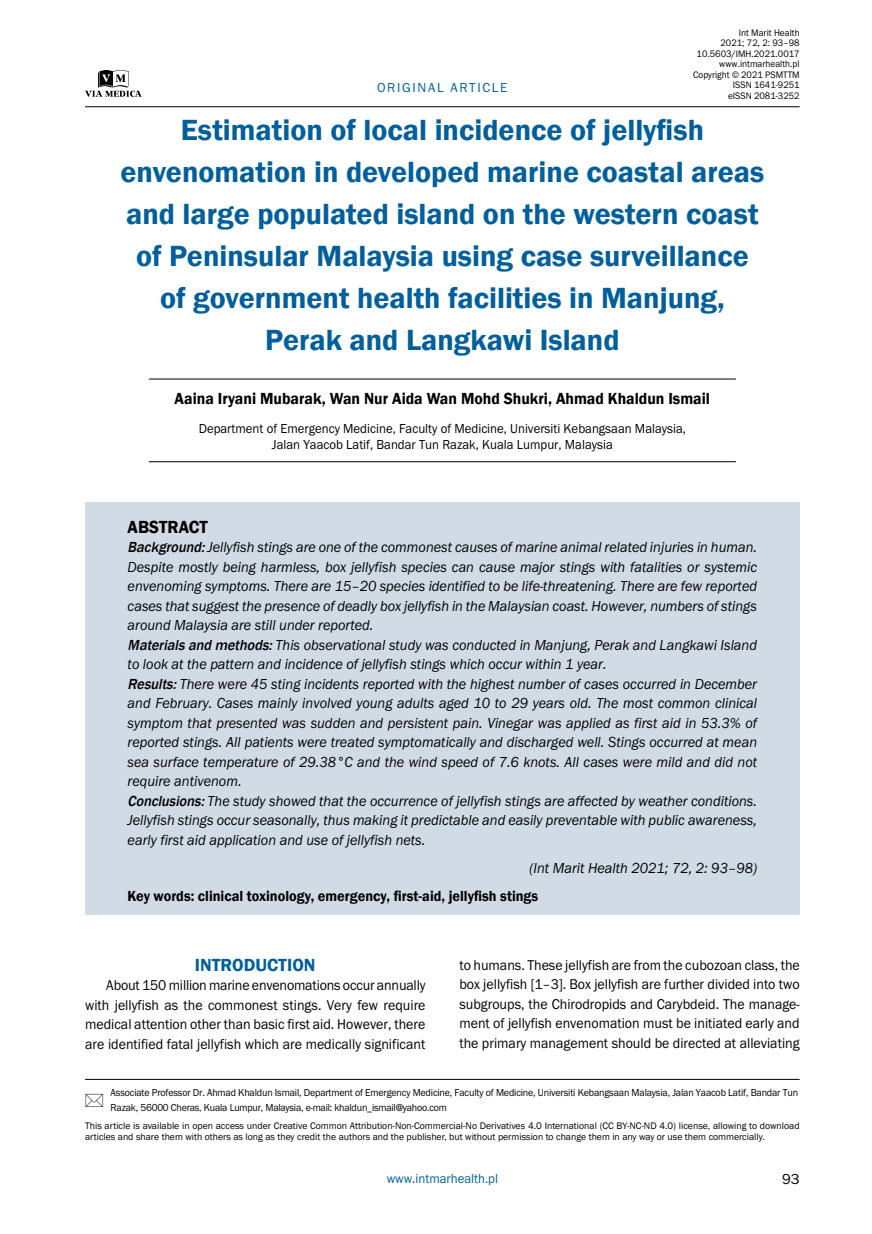
<style>
.page{position:relative;width:872px;height:1234px;background:#fff}
.page>*{position:absolute;margin:0;border:0;box-sizing:border-box;transform-origin:0 0}
.t1{font:600 30px/42px "Franklin Gothic";color:#005f9c;text-align:center}
.t2{font:600 18px "Franklin Gothic";color:#005f9c}
.t3{font:600 18px "Franklin Gothic";color:#000;scale:.95 1}
.t4{font:600 16.5px "Franklin Gothic";color:#000;scale:.95 1}
.t5{font:italic 15px/19.5px "Franklin Got Itc TEE";color:#000;scale:.95 1}
.t6{font:600 15px "Franklin Gothic";color:#000;scale:.95 1}
.t7{font:15px "Franklin Got Itc TEE";color:#000}
.t8{font:14.7px/19.5px "Franklin Got Itc TEE";color:#000;text-align:justify;scale:.95 1}
.t9{font:13.5px/16.2px "Franklin Got Itc TEE";color:#000;text-align:center;scale:.95 1}
.t10{font:13.5px "Franklin Got Itc TEE";color:#005f9c;scale:.95 1}
.t11{font:13.5px "Franklin Got Itc TEE";letter-spacing:.12em;color:#005f9c}
.t12{font:10.5px/15px "Franklin Got Itc TEE";letter-spacing:-.015em;color:#000;scale:.95 1}
.t13{font:9.75px/11.7px "Franklin Gothic";color:#000}
.t14{font:9.75px/10.5px "Franklin Got Itc TEE";color:#000;text-align:right;scale:.95 1}
.s1{font-family:"Franklin Gothic";font-weight:500}
</style>
<div class="page">
<hr style="left:85px;top:1078px;width:714px;height:1px;background:#000">
<div style="left:85px;top:502px;width:714px;height:412px;background:#d1dbe5"></div>
<hr style="left:149px;top:378px;width:587px;height:1px;background:#000">
<hr style="left:149px;top:461px;width:587px;height:1px;background:#000">
<hr style="left:85px;top:106px;width:714px;height:1px;background:#000">
<svg style="left:85px;top:70px;width:57px;height:27px"></svg>
<p class="t11" style="left:377px;top:80px;width:132px">ORIGINAL ARTICLE</p>
<p class="t14" style="left:693px;top:27px;width:114px">Int Marit Health<br>2021; 72, 2: 93–98<br>10.5603/IMH.2021.0017 www.intmarhealth.pl<br>Copyright © 2021 PSMTTM<br>ISSN 1641-9251<br>eISSN 2081-3252</p>
<p class="t1" style="left:120px;top:109px;width:645px">Estimation of local incidence of jellyfish envenomation in developed marine coastal areas and large populated island on the western coast of Peninsular Malaysia using case surveillance of government health facilities in Manjung, Perak and Langkawi Island</p>
<p class="t4" style="left:175px;top:388px;width:565px">Aaina Iryani Mubarak, Wan Nur Aida Wan Mohd Shukri, Ahmad Khaldun Ismail</p>
<p class="t9" style="left:199px;top:420px;width:514px">Department of Emergency Medicine, Faculty of Medicine, Universiti Kebangsaan Malaysia,<br>Jalan Yaacob Latif, Bandar Tun Razak, Kuala Lumpur, Malaysia</p>
<p class="t3" style="left:128px;top:515px;width:86px">ABSTRACT</p>
<p class="t5" style="left:128px;top:537px;width:664px"><span class="s1">Background:</span>Jellyfish stings are one of the commonest causes of marine animal related injuries in human.<br>Despite mostly being harmless, box jellyfish species can cause major stings with fatalities or systemic envenoming symptoms. There are 15–20 species identified to be life-threatening. There are few reported cases that suggest the presence of deadly box jellyfish in the Malaysian coast. However, numbers of stings around Malaysia are still under reported.<br><span class="s1">Materialsand methods:</span>This observational study was conducted in Manjung, Perak and Langkawi Island to look at the pattern and incidence of jellyfish stings which occur within 1 year.<br><span class="s1">Results:</span>There were 45 sting incidents reported with the highest number of cases occurred in December and February. Cases mainly involved young adults aged 10 to 29 years old. The most common clinical symptom that presented was sudden and persistent pain. Vinegar was applied as first aid in 53.3% of reported stings. All patients were treated symptomatically and discharged well. Stings occurred at mean sea surface temperature of 29.38°C and the wind speed of 7.6 knots. All cases were mild and did not require antivenom.<br><span class="s1">Conclusions:</span>The study showed that the occurrence of jellyfish stings are affected by weather conditions.<br>Jellyfish stings occur seasonally, thus making it predictable and easily preventable with public awareness, early first aid application and use of jellyfish nets.</p>
<p class="t5" style="left:529px;top:858px;width:241px">(Int Marit Health 2021; 72, 2: 93–98)</p>
<p class="t6" style="left:128px;top:886px;width:434px">Key words: clinical toxinology, emergency, first-aid, jellyfish stings</p>
<p class="t2" style="left:195px;top:953px;width:122px">INTRODUCTION</p>
<p class="t8" style="left:85px;top:975px;width:360px;text-indent:21px">About 150 million marine envenomations occur annually with jellyfish as the commonest stings. Very few require medical attention other than basic first aid. However, there are identified fatal jellyfish which are medically significant</p>
<p class="t8" style="left:459px;top:955px;width:360px">to humans. These jellyfish are from the cubozoan class, the box jellyfish [1–3]. Box jellyfish are further divided into two subgroups, the Chirodropids and Carybdeid. The manage&shy;ment of jellyfish envenomation must be initiated early and the primary management should be directed at alleviating</p>
<p class="t12" style="left:111px;top:1084px;width:725px">Associate Professor Dr. Ahmad Khaldun Ismail, Department of Emergency Medicine, Faculty of Medicine, Universiti Kebangsaan Malaysia, Jalan Yaacob Latif, Bandar Tun<br>Razak, 56000 Cheras, Kuala Lumpur, Malaysia, e-mail: khaldun_ismail@yahoo.com</p>
<p class="t13" style="left:85px;top:1119px;width:716px">This article is available in open access under Creative Common Attribution-Non-Commercial-No Derivatives 4.0 International (CC BY-NC-ND 4.0) license, allowing to download articles and share them with others as long as they credit the authors and the publisher, but without permission to change them in any way or use them commercially.</p>
<p class="t10" style="left:387px;top:1170px;width:119px">www.intmarhealth.pl</p>
<p class="t7" style="left:782px;top:1170px;width:19px">93</p>
</div>
